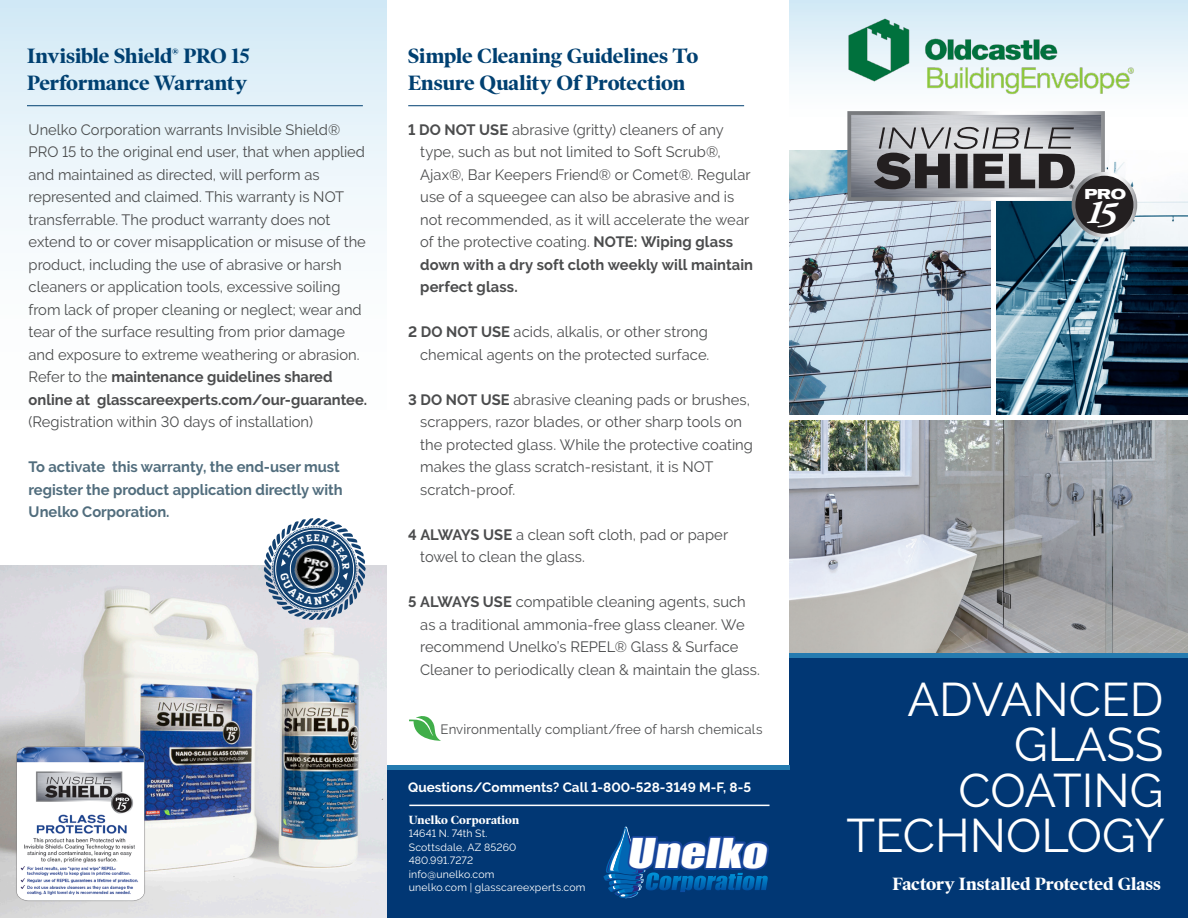
<style>
.page{position:relative;width:1188px;height:918px;background:#fff}
.page>*{position:absolute;margin:0;border:0;box-sizing:border-box;transform-origin:0 0}
.t1{font:47.1px/45.5px "Raleway";color:#fff;text-align:right}
.t2{font:italic 37.8px "Impact";color:#fff;scale:1.29 1}
.t3{font:italic 700 34.05px "Adobe Garamond Pro";color:#fff;scale:1.08 1}
.t4{font:700 21px/27px "Poynter OS Disp";letter-spacing:-.005em;color:#004071}
.t5{font:700 18px "Poynter OS Disp";color:#fff}
.t6{font:15px/22.5px "Raleway";color:#4b4c4d}
.t7{font:700 15px/22.5px "Raleway";color:#516d7d}
.t8{font:700 expanded 14.25px "Akzidenz Grotesk BE";color:#fff;scale:1.08 1}
.t9{font:13.5px "Raleway";letter-spacing:.015em;color:#4b4c4d}
.t10{font:700 13.5px "Raleway";color:#fff}
.t11{font:700 12px "Poynter OS Disp";letter-spacing:.005em;color:#fff}
.t12{font:10.5px/13.5px "Raleway";letter-spacing:.02em;color:#fff}
.t13{font:700 expanded 6px "Akzidenz Grotesk BE";color:#231f20;scale:1.08 1}
.s1{font-weight:700}
</style>
<div class="page">
<img style="left:789px;top:420px;width:399px;height:233px">
<svg style="left:789px;top:0;width:399px;height:360px"></svg>
<svg style="left:0;top:0;width:387px;height:566px"></svg>
<div style="left:789px;top:657px;width:399px;height:261px;background:#013774"></div>
<div style="left:387px;top:769px;width:403px;height:149px;background:#013774"></div>
<div style="left:789px;top:653px;width:399px;height:5px;background:#257bb0"></div>
<div style="left:387px;top:765px;width:403px;height:5px;background:#257bb0"></div>
<img style="left:789px;top:150px;width:201px;height:264px">
<img style="left:996px;top:150px;width:192px;height:264px">
<svg style="left:847px;top:111px;width:290px;height:127px;background:#91989f"></svg>
<hr style="left:409px;top:805px;width:361px;height:1px;background:#fff">
<svg style="left:603px;top:827px;width:166px;height:72px"></svg>
<img style="left:0;top:566px;width:387px;height:352px">
<img style="left:837px;top:12px;width:303px;height:87px">
<hr style="left:27px;top:105px;width:336px;height:1px;background:#004071">
<hr style="left:408px;top:105px;width:336px;height:1px;background:#004071">
<svg style="left:409px;top:716px;width:32px;height:25px"></svg>
<img style="left:15px;top:745px;width:131px;height:156px">
<svg style="left:263px;top:518px;width:103px;height:102px;background:#7188a0"></svg>
<h3 class="t4" style="left:27px;top:42px;width:224px">Invisible Shield® PRO 15<br>Performance Warranty</h3>
<h3 class="t4" style="left:408px;top:42px;width:292px">Simple Cleaning Guidelines To<br>Ensure Quality Of Protection</h3>
<p class="t6" style="left:29px;top:118px;width:340px">Unelko Corporation warrants Invisible Shield® PRO 15 to the original end user, that when applied and maintained as directed, will perform as represented and claimed. This warranty is NOT transferrable. The product warranty does not extend to or cover misapplication or misuse of the product, including the use of abrasive or harsh cleaners or application tools, excessive soiling from lack of proper cleaning or neglect; wear and tear of the surface resulting from prior damage and exposure to extreme weathering or abrasion.<br>Refer to the <span class="s1">maintenance guidelines shared online at glasscareexperts.com/our-guarantee.</span></p>
<p class="t6" style="left:29px;top:411px;width:286px">(Registration within 30 days of installation)</p>
<p class="t7" style="left:29px;top:456px;width:316px">To activate this warranty, the end-user must register the product application directly with<br>Unelko Corporation.</p>
<p class="t6" style="left:420px;top:118px;width:334px;text-indent:-12px"><span class="s1">1 DO NOT USE</span> abrasive (gritty) cleaners of any type, such as but not limited to Soft Scrub®, Ajax®, Bar Keepers Friend® or Comet®. Regular use of a squeegee can also be abrasive and is not recommended, as it will accelerate the wear of the protective coating. <span class="s1">NOTE: Wiping glass down with a dry soft cloth weekly will maintain perfect glass.</span></p>
<p class="t6" style="left:408px;top:321px;width:303px;text-align:right"><span class="s1">2 DO NOT USE</span> acids, alkalis, or other strong chemical agents on the protected surface.</p>
<p class="t6" style="left:420px;top:388px;width:334px;text-indent:-12px"><span class="s1">3 DO NOT USE</span> abrasive cleaning pads or brushes, scrappers, razor blades, or other sharp tools on the protected glass. While the protective coating makes the glass scratch-resistant, it is NOT scratch-proof.</p>
<p class="t6" style="left:420px;top:523px;width:309px;text-indent:-12px"><span class="s1">4 ALWAYS USE</span> a clean soft cloth, pad or paper towel to clean the glass.</p>
<p class="t6" style="left:420px;top:591px;width:341px;text-indent:-12px"><span class="s1">5 ALWAYS USE</span> compatible cleaning agents, such as a traditional ammonia-free glass cleaner. We recommend Unelko’s REPEL® Glass &amp; Surface Cleaner to periodically clean &amp; maintain the glass.</p>
<p class="t9" style="left:441px;top:722px;width:323px">Environmentally compliant/free of harsh chemicals</p>
<p class="t10" style="left:408px;top:779px;width:344px">Questions/Comments? Call 1-800-528-3149 M-F, 8-5</p>
<p class="t11" style="left:409px;top:813px;width:112px">Unelko Corporation</p>
<p class="t12" style="left:409px;top:827px;width:178px">14641 N. 74th St.<br>Scottsdale, AZ 85260<br>480.991.7272<br>info@unelko.com<br>unelko.com | glasscareexperts.com</p>
<h2 class="t2" style="left:627px;top:824px;width:116px">Unelko</h2>
<p class="t13" style="left:1069px;top:183px;width:7px">®</p>
<p class="t8" style="left:1084px;top:186px;width:40px">PRO</p>
<h3 class="t3" style="left:1084px;top:194px;width:32px">15</h3>
<h1 class="t1" style="left:846px;top:676px;width:320px">ADVANCED<br>GLASS<br>COATING<br>TECHNOLOGY</h1>
<p class="t5" style="left:892px;top:873px;width:270px">Factory Installed Protected Glass</p>
</div>
